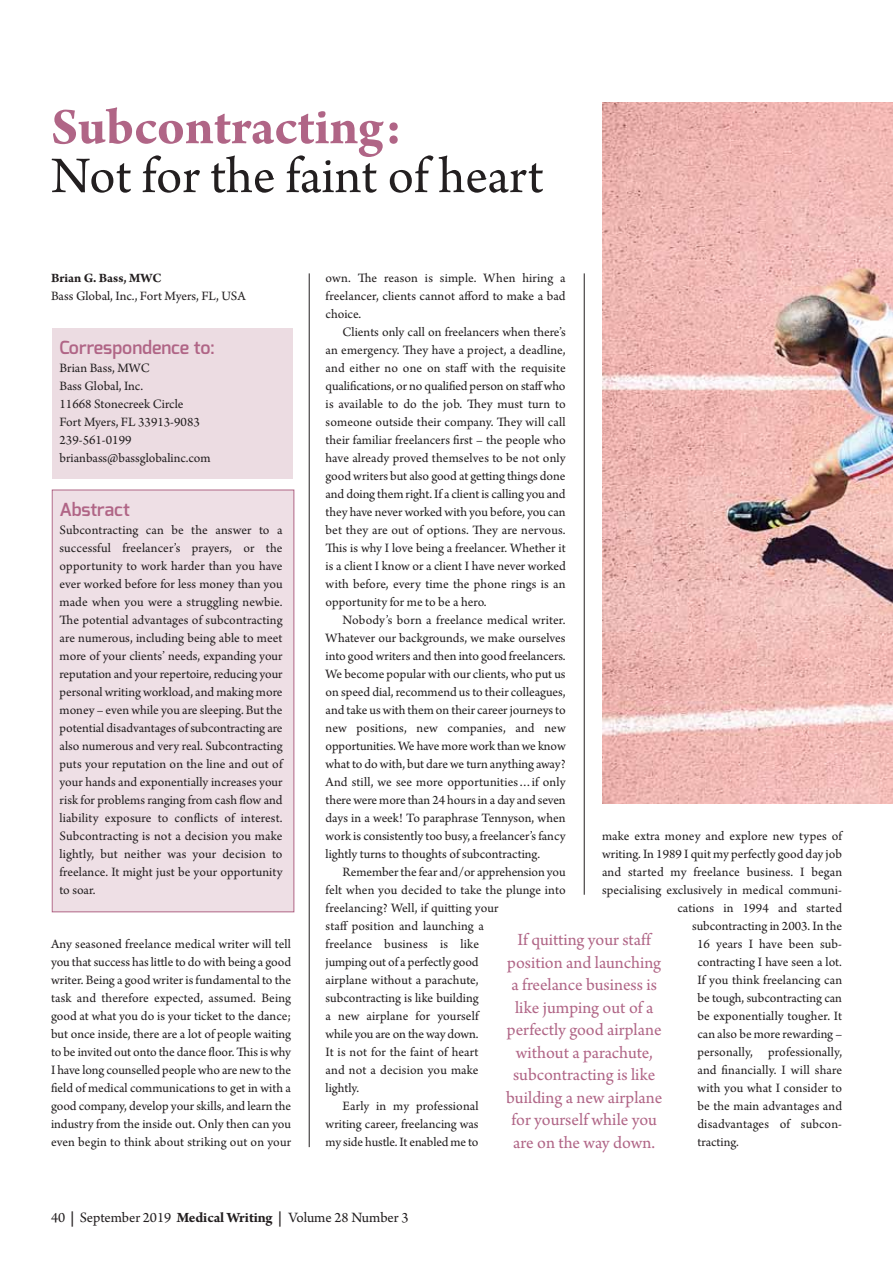
<style>
.page{position:relative;width:893px;height:1263px;background:#fff}
.page>*{position:absolute;margin:0;border:0;box-sizing:border-box;transform-origin:0 0}
.t1{font:54px "Arno Pro";color:#231f20}
.t2{font:700 54px "Arno Pro";color:#b06586}
.t3{font:18px/22.5px "Arno Pro";color:#b06586;text-align:center}
.t4{font:600 18px "Exo";color:#b06586}
.t5{font:15px "Arno Pro";letter-spacing:-.005em;color:#231f20}
.t6{font:13.5px/18px "Arno Pro";letter-spacing:.005em;color:#231f20;text-align:justify}
.t7{font:700 13.5px "Arno Pro";letter-spacing:-.005em;color:#231f20}
.s1{font-weight:700}
</style>
<div class="page">
<div style="left:53px;top:490px;width:240px;height:421px;background:#eedfe5"></div>
<div style="left:52px;top:490px;width:242px;height:422px;border:1px solid #b06586"></div>
<div style="left:52px;top:328px;width:241px;height:151px;background:#ecdce2"></div>
<hr style="left:309px;top:273px;width:1px;height:874px;background:#231f20">
<hr style="left:584px;top:273px;width:1px;height:622px;background:#231f20">
<img style="left:602px;top:102px;width:291px;height:701px">
<h1 class="t2" style="left:51px;top:107px;width:352px">Subcontracting:</h1>
<h1 class="t1" style="left:51px;top:155px;width:494px">Not for the faint of heart</h1>
<p class="t7" style="left:51px;top:273px;width:112px">Brian G. Bass, MWC</p>
<p class="t6" style="left:51px;top:288px;width:196px">Bass Global, Inc., Fort Myers, FL, USA</p>
<h2 class="t4" style="left:60px;top:340px;width:157px">Correspondence to:</h2>
<p class="t6" style="left:60px;top:360px;width:153px;text-align:left">Brian Bass, MWC<br>Bass Global, Inc.<br>11668 Stonecreek Circle<br>Fort Myers, FL 33913-9083<br>239-561-0199 brianbass@bassglobalinc.com</p>
<h2 class="t4" style="left:60px;top:502px;width:72px">Abstract</h2>
<p class="t6" style="left:60px;top:522px;width:225px">Subcontracting can be the answer to a successful freelancer’s prayers, or the opportunity to work harder than you have ever worked before for less money than you made when you were a struggling newbie.<br>The potential advantages of subcontracting are numerous, including being able to meet more of your clients’ needs, expanding your reputation and your repertoire, reducing your personal writing workload, and making more money – even while you are sleeping. But the potential disadvantages of subcontracting are also numerous and very real. Subcontracting puts your reputation on the line and out of your hands and exponentially increases your risk for problems ranging from cash flow and liability exposure to conflicts of interest.<br>Subcontracting is not a decision you make lightly, but neither was your decision to freelance. It might just be your opportunity to soar.</p>
<p class="t6" style="left:51px;top:936px;width:242px">Any seasoned freelance medical writer will tell you that success has little to do with being a good writer. Being a good writer is fundamental to the task and therefore expected, assumed. Being good at what you do is your ticket to the dance; but once inside, there are a lot of people waiting to be invited out onto the dance floor. This is why I have long counselled people who are new to the field of medical communications to get in with a good company, develop your skills, and learn the industry from the inside out. Only then can you even begin to think about striking out on your</p>
<p class="t6" style="left:326px;top:270px;width:242px">own. The reason is simple. When hiring a freelancer, clients cannot afford to make a bad choice.</p>
<p class="t6" style="left:326px;top:324px;width:242px;text-indent:17px">Clients only call on freelancers when there’s an emergency. They have a project, a deadline, and either no one on staff with the requisite qualifications, or no qualified person on staff who is available to do the job. They must turn to someone outside their company. They will call their familiar freelancers first – the people who have already proved themselves to be not only good writers but also good at getting things done and doing them right. If a client is calling you and they have never worked with you before, you can bet they are out of options. They are nervous.<br>This is why I love being a freelancer. Whether it is a client I know or a client I have never worked with before, every time the phone rings is an opportunity for me to be a hero.</p>
<p class="t6" style="left:326px;top:612px;width:242px;text-indent:17px">Nobody’s born a freelance medical writer.<br>Whatever our backgrounds, we make ourselves into good writers and then into good freelancers.<br>We become popular with our clients, who put us on speed dial, recommend us to their colleagues, and take us with them on their career journeys to new positions, new companies, and new opportunities. We have more work than we know what to do with, but dare we turn anything away?<br>And still, we see more opportunities…if only there were more than 24 hours in a day and seven days in a week! To paraphrase Tennyson, when work is consistently too busy, a freelancer’s fancy lightly turns to thoughts of subcontracting.</p>
<p class="t6" style="left:343px;top:864px;width:225px">Remember the fear and/or apprehension you</p>
<p class="t6" style="left:326px;top:882px;width:242px">felt when you decided to take the plunge into</p>
<p class="t6" style="left:326px;top:900px;width:175px">freelancing? Well, if quitting your</p>
<p class="t6" style="left:326px;top:918px;width:160px">staff position and launching a</p>
<p class="t6" style="left:326px;top:936px;width:155px">freelance business is like</p>
<p class="t6" style="left:326px;top:954px;width:155px">jumping out of a perfectly good</p>
<p class="t6" style="left:326px;top:972px;width:155px">airplane without a parachute,</p>
<p class="t6" style="left:326px;top:990px;width:154px">subcontracting is like building</p>
<p class="t6" style="left:326px;top:1008px;width:155px">a new airplane for yourself</p>
<p class="t6" style="left:326px;top:1026px;width:154px">while you are on the way down.</p>
<p class="t6" style="left:326px;top:1044px;width:154px">It is not for the faint of heart</p>
<p class="t6" style="left:326px;top:1062px;width:155px">and not a decision you make</p>
<p class="t6" style="left:326px;top:1080px;width:35px">lightly.</p>
<p class="t6" style="left:343px;top:1098px;width:138px">Early in my professional</p>
<p class="t6" style="left:326px;top:1116px;width:154px">writing career, freelancing was</p>
<p class="t6" style="left:326px;top:1134px;width:155px">my side hustle. It enabled me to</p>
<p class="t6" style="left:602px;top:828px;width:242px">make extra money and explore new types of</p>
<p class="t6" style="left:602px;top:846px;width:241px">writing. In 1989 I quit my perfectly good day job</p>
<p class="t6" style="left:602px;top:864px;width:242px">and started my freelance business. I began</p>
<p class="t6" style="left:602px;top:882px;width:241px">specialising exclusively in medical communi -</p>
<p class="t6" style="left:677px;top:900px;width:166px">cations in 1994 and started</p>
<p class="t6" style="left:692px;top:918px;width:151px">subcontracting in 2003. In the</p>
<p class="t6" style="left:697px;top:936px;width:147px">16 years I have been sub -</p>
<p class="t6" style="left:697px;top:954px;width:146px">contracting I have seen a lot.</p>
<p class="t6" style="left:697px;top:972px;width:146px">If you think freelancing can</p>
<p class="t6" style="left:697px;top:990px;width:146px">be tough, subcontracting can</p>
<p class="t6" style="left:697px;top:1008px;width:146px">be exponentially tougher. It</p>
<p class="t6" style="left:697px;top:1026px;width:146px">can also be more rewarding –</p>
<p class="t6" style="left:697px;top:1044px;width:146px">personally, professionally,</p>
<p class="t6" style="left:697px;top:1062px;width:146px">and financially. I will share</p>
<p class="t6" style="left:697px;top:1080px;width:146px">with you what I consider to</p>
<p class="t6" style="left:697px;top:1098px;width:146px">be the main advantages and</p>
<p class="t6" style="left:697px;top:1116px;width:146px">disadvantages of sub con -</p>
<p class="t6" style="left:697px;top:1134px;width:43px">tracting.</p>
<h2 class="t3" style="left:506px;top:930px;width:158px">If quitting your staff position and launching a freelance business is like jumping out of a perfectly good airplane without a parachute, subcontracting is like building a new airplane for yourself while you are on the way down.</h2>
<p class="t5" style="left:51px;top:1212px;width:359px">40 <span class="s1">|</span> September 2019 <span class="s1">Medical Writing |</span> Volume 28 Number 3</p>
</div>
